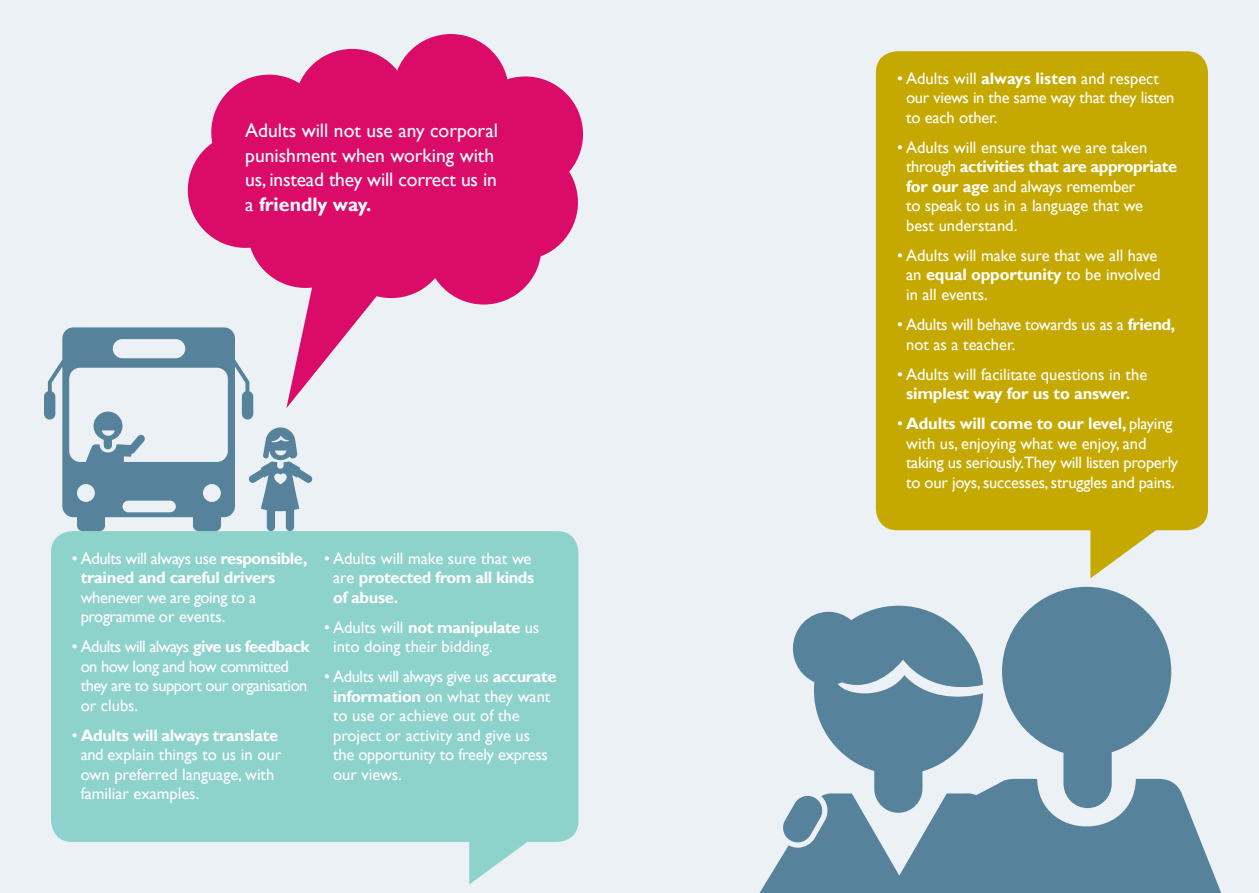
<style>
.page{position:relative;width:1259px;height:893px;background:#ecf1f5}
.page>*{position:absolute;margin:0;border:0;box-sizing:border-box;transform-origin:0 0}
.t1{font:19.5px/24.8px "Gill Sans";color:#fff}
.t2{font:16.5px/19.5px "Gill Sans";letter-spacing:-.01em;color:#fff}
.t3{font:700 16.5px/19.5px "Gill Sans";letter-spacing:-.02em;color:#fff}
.t4{font:16.5px/19.5px "Gill Sans";letter-spacing:-.03em;color:#fff}
.s1{font-weight:700}
.s2{font-weight:400}
</style>
<div class="page">
<div style="left:876px;top:51px;width:332px;height:479px;background:#c5a901;border-radius:21px"></div>
<div style="left:51px;top:531px;width:527px;height:311px;background:#8ed2cc;border-radius:21px"></div>
<svg style="left:759px;top:587px;width:462px;height:306px"></svg>
<svg style="left:1090px;top:530px;width:81px;height:48px"></svg>
<svg style="left:469px;top:842px;width:58px;height:42px"></svg>
<div style="left:248px;top:172px;width:115px;height:116px;background:#db0b69;border-radius:50%"></div>
<div style="left:294px;top:49px;width:116px;height:115px;background:#db0b69;border-radius:50%"></div>
<div style="left:393px;top:34px;width:116px;height:116px;background:#db0b69;border-radius:50%"></div>
<div style="left:211px;top:75px;width:116px;height:115px;background:#db0b69;border-radius:50%"></div>
<div style="left:188px;top:132px;width:115px;height:116px;background:#db0b69;border-radius:50%"></div>
<div style="left:286px;top:136px;width:116px;height:116px;background:#db0b69;border-radius:50%"></div>
<div style="left:334px;top:183px;width:115px;height:115px;background:#db0b69;border-radius:50%"></div>
<div style="left:426px;top:189px;width:115px;height:116px;background:#db0b69;border-radius:50%"></div>
<div style="left:462px;top:145px;width:116px;height:115px;background:#db0b69;border-radius:50%"></div>
<div style="left:467px;top:76px;width:116px;height:116px;background:#db0b69;border-radius:50%"></div>
<div style="left:370px;top:96px;width:115px;height:115px;background:#db0b69;border-radius:50%"></div>
<svg style="left:44px;top:248px;width:363px;height:283px"></svg>
<p class="t1" style="left:245px;top:118px;width:254px">Adults will not use any corporal punishment when working with us, instead they will correct us in a <span class="s1">friendly way.</span></p>
<p class="t3" style="left:81px;top:549px;width:228px;text-indent:-9px"><span class="s2">• Adults will always use</span> responsible, trained and careful drivers</p>
<p class="t2" style="left:81px;top:588px;width:177px">whenever we are going to a programme or events.</p>
<p class="t4" style="left:81px;top:637px;width:230px;text-indent:-9px">• Adults will always <span class="s1">give us feedback </span>on how long and how committed they are to support our organisation or clubs.</p>
<p class="t2" style="left:81px;top:726px;width:202px;text-indent:-9px">• <span class="s1">Adults will always translate </span>and explain things to us in our own preferred language, with familiar examples.</p>
<p class="t3" style="left:333px;top:549px;width:203px;text-indent:-9px"><span class="s2">• Adults will make sure that we are</span> protected from all kinds of abuse.</p>
<p class="t2" style="left:333px;top:618px;width:208px;text-indent:-9px">• Adults will <span class="s1">not manipulate</span> us into doing their bidding.</p>
<p class="t2" style="left:333px;top:667px;width:225px;text-indent:-9px">• Adults will always give us <span class="s1">accurate information</span> on what they want to use or achieve out of the project or activity and give us<br>the opportunity to freely express our views.</p>
<p class="t2" style="left:906px;top:69px;width:270px;text-indent:-9px">• Adults will <span class="s1">always listen</span> and respect our views in the same way that they listen to each other.</p>
<p class="t2" style="left:906px;top:138px;width:272px;text-indent:-9px">• Adults will ensure that we are taken through <span class="s1">activities that are appropriate for our age</span> and always remember<br>to speak to us in a language that we<br>best understand.</p>
<p class="t2" style="left:906px;top:246px;width:256px;text-indent:-9px">• Adults will make sure that we all have an <span class="s1">equal opportunity</span> to be involved in all events.</p>
<p class="t2" style="left:906px;top:315px;width:271px;text-indent:-9px">• Adults will behave towards us as a <span class="s1">friend, </span>not as a teacher.</p>
<p class="t2" style="left:897px;top:365px;width:252px">• Adults will facilitate questions in the</p>
<p class="t3" style="left:906px;top:384px;width:226px">simplest way for us to answer.</p>
<p class="t2" style="left:906px;top:414px;width:273px;text-indent:-9px">• <span class="s1">Adults will come to our level,</span> playing with us, enjoying what we enjoy, and taking us seriously.They will listen properly to our joys, successes, struggles and pains.</p>
</div>
